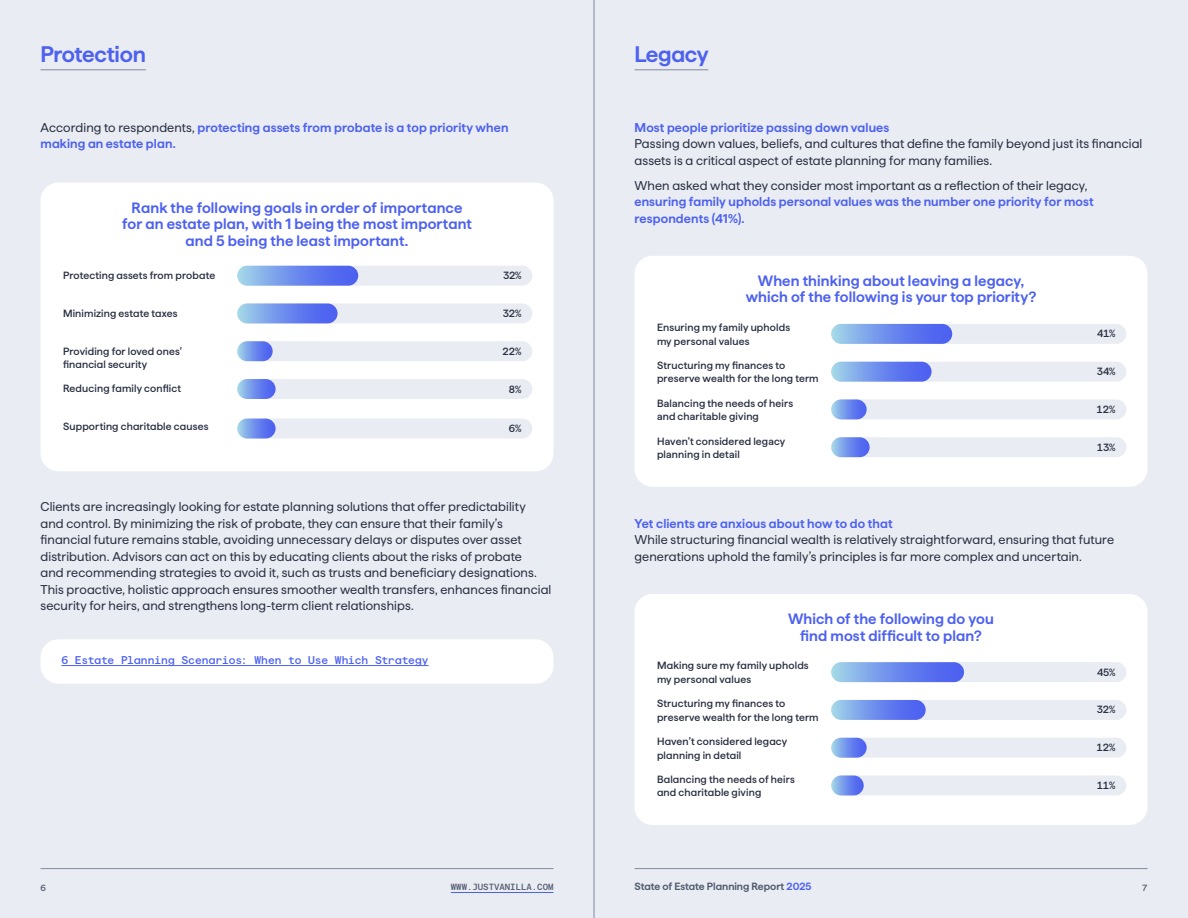
<style>
.page{position:relative;width:1188px;height:918px;background:#fff}
.page>*{position:absolute;margin:0;border:0;box-sizing:border-box;transform-origin:0 0}
.t1{font:600 22.5px "Haffer";letter-spacing:-.015em;color:#4d61f0}
.t2{font:600 15px/16.5px "Haffer";letter-spacing:.01em;color:#4d61f0;text-align:center}
.t3{font:12.75px/16.5px "Haffer";letter-spacing:.01em;color:#282f41}
.t4{font:600 12.75px/16.5px "Haffer";letter-spacing:.01em;color:#4d61f0}
.t5{font:500 11.25px "Matter Mono";letter-spacing:-.005em;color:#4d61f0}
.t6{font:500 10.5px/13.5px "Haffer";letter-spacing:.015em;color:#282f41}
.t7{font:500 10.5px "Matter Mono";letter-spacing:-.01em;color:#282f41}
.t8{font:600 10.5px "Haffer";color:#515a6f}
.t9{font:500 9px "Matter Mono";color:#515a6f}
.s1{font-weight:400;color:#282f41}
.s2{color:#4d61f0}
</style>
<div class="page">
<div style="left:580px;top:0;width:608px;height:918px;background:#e9ecf2"></div>
<div style="left:0;top:0;width:594px;height:918px;background:#e9ecf2"></div>
<hr style="left:634px;top:868px;width:514px;height:1px;background:#808a9e">
<hr style="left:40px;top:868px;width:514px;height:1px;background:#808a9e">
<hr style="left:451px;top:892px;width:103px;height:1px;background:#4d61f0">
<hr style="left:634px;top:69px;width:74px;height:1px;background:#808a9e">
<hr style="left:40px;top:69px;width:106px;height:1px;background:#808a9e">
<div style="left:634px;top:256px;width:514px;height:231px;background:#fff;border-radius:18px"></div>
<div style="left:40px;top:183px;width:514px;height:288px;background:#fff;border-radius:18px"></div>
<div style="left:634px;top:594px;width:514px;height:231px;background:#fff;border-radius:18px"></div>
<div style="left:831px;top:324px;width:295px;height:20px;background:#e9ecf2;border-radius:10px"></div>
<div style="left:237px;top:266px;width:295px;height:20px;background:#e9ecf2;border-radius:10px"></div>
<div style="left:831px;top:662px;width:295px;height:20px;background:#e9ecf2;border-radius:10px"></div>
<div style="left:831px;top:324px;width:121px;height:20px;background:linear-gradient(to right,#9dcee9,#4251f1);border-radius:10px"></div>
<div style="left:237px;top:266px;width:121px;height:20px;background:linear-gradient(to right,#9dcee9,#4252f1);border-radius:10px"></div>
<div style="left:831px;top:662px;width:133px;height:20px;background:linear-gradient(to right,#9dcee9,#4151f1);border-radius:10px"></div>
<div style="left:831px;top:362px;width:295px;height:20px;background:#e9ecf2;border-radius:10px"></div>
<div style="left:237px;top:303px;width:295px;height:20px;background:#e9ecf2;border-radius:10px"></div>
<div style="left:831px;top:700px;width:295px;height:20px;background:#e9ecf2;border-radius:10px"></div>
<div style="left:831px;top:362px;width:101px;height:20px;background:linear-gradient(to right,#9dcde9,#4352f1);border-radius:10px"></div>
<div style="left:237px;top:303px;width:101px;height:20px;background:linear-gradient(to right,#9ccde9,#4353f1);border-radius:10px"></div>
<div style="left:831px;top:700px;width:95px;height:20px;background:linear-gradient(to right,#9dcde9,#4252f1);border-radius:10px"></div>
<div style="left:831px;top:399px;width:295px;height:20px;background:#e9ecf2;border-radius:10px"></div>
<div style="left:237px;top:341px;width:295px;height:20px;background:#e9ecf2;border-radius:10px"></div>
<div style="left:831px;top:738px;width:295px;height:20px;background:#e9ecf2;border-radius:10px"></div>
<svg style="left:831px;top:399px;width:36px;height:20px"></svg>
<svg style="left:237px;top:341px;width:36px;height:20px"></svg>
<svg style="left:831px;top:738px;width:36px;height:20px"></svg>
<div style="left:831px;top:437px;width:295px;height:20px;background:#e9ecf2;border-radius:10px"></div>
<div style="left:237px;top:379px;width:295px;height:20px;background:#e9ecf2;border-radius:10px"></div>
<div style="left:237px;top:419px;width:295px;height:20px;background:#e9ecf2;border-radius:10px"></div>
<div style="left:831px;top:776px;width:295px;height:19px;background:#e9ecf2;border-radius:10px"></div>
<svg style="left:831px;top:437px;width:39px;height:20px"></svg>
<div style="left:237px;top:379px;width:39px;height:20px;background:linear-gradient(to right,#9dcde9,#4555f1);border-radius:10px"></div>
<div style="left:237px;top:419px;width:39px;height:20px;background:linear-gradient(to right,#9ecde9,#4555f1);border-radius:10px"></div>
<svg style="left:831px;top:776px;width:33px;height:19px"></svg>
<hr style="left:594px;top:0;width:1px;height:918px;background:#808a9e">
<div style="left:40px;top:639px;width:514px;height:45px;background:#fff;border-radius:18px"></div>
<hr style="left:61px;top:665px;width:368px;height:1px;background:#4d61f0">
<h1 class="t1" style="left:40px;top:37px;width:107px">Protection</h1>
<h1 class="t1" style="left:634px;top:37px;width:76px">Legacy</h1>
<p class="t4" style="left:41px;top:118px;width:470px"><span class="s1">According to respondents,</span> protecting assets from probate is a top priority when making an estate plan.</p>
<p class="t2" style="left:122px;top:198px;width:351px">Rank the following goals in order of importance for an estate plan, with 1 being the most important and 5 being the least important.</p>
<p class="t6" style="left:63px;top:268px;width:154px">Protecting assets from probate</p>
<p class="t6" style="left:63px;top:305px;width:116px">Minimizing estate taxes</p>
<p class="t6" style="left:63px;top:343px;width:121px">Providing for loved ones’ financial security</p>
<p class="t6" style="left:63px;top:381px;width:120px">Reducing family conflict</p>
<p class="t6" style="left:63px;top:419px;width:147px">Supporting charitable causes</p>
<p class="t7" style="left:503px;top:268px;width:20px">32%</p>
<p class="t7" style="left:503px;top:305px;width:20px">32%</p>
<p class="t7" style="left:503px;top:343px;width:20px">22%</p>
<p class="t7" style="left:509px;top:381px;width:14px">8%</p>
<p class="t7" style="left:509px;top:420px;width:14px">6%</p>
<p class="t3" style="left:41px;top:498px;width:512px">Clients are increasingly looking for estate planning solutions that offer predictability and control. By minimizing the risk of probate, they can ensure that their family’s financial future remains stable, avoiding unnecessary delays or disputes over asset distribution. Advisors can act on this by educating clients about the risks of probate<br>and recommending strategies to avoid it, such as trusts and beneficiary designations.<br>This proactive, holistic approach ensures smoother wealth transfers, enhances financial security for heirs, and strengthens long-term client relationships.</p>
<p class="t5" style="left:61px;top:652px;width:369px">6 Estate Planning Scenarios: When to Use Which Strategy</p>
<p class="t4" style="left:634px;top:118px;width:256px">Most people prioritize passing down values</p>
<p class="t3" style="left:634px;top:135px;width:509px">Passing down values, beliefs, and cultures that define the family beyond just its financial assets is a critical aspect of estate planning for many families.</p>
<p class="t3" style="left:634px;top:176px;width:454px">When asked what they consider most important as a reflection of their legacy,</p>
<p class="t4" style="left:634px;top:192px;width:461px">ensuring family upholds personal values was the number one priority for most respondents (41%).</p>
<p class="t2" style="left:746px;top:271px;width:292px">When thinking about leaving a legacy, which of the following is your top priority?</p>
<p class="t6" style="left:657px;top:320px;width:135px">Ensuring my family upholds my personal values</p>
<p class="t6" style="left:657px;top:358px;width:163px">Structuring my finances to preserve wealth for the long term</p>
<p class="t6" style="left:657px;top:395px;width:138px">Balancing the needs of heirs and charitable giving</p>
<p class="t6" style="left:657px;top:433px;width:130px">Haven’t considered legacy planning in detail</p>
<p class="t7" style="left:1097px;top:326px;width:20px">41%</p>
<p class="t7" style="left:1097px;top:364px;width:20px">34%</p>
<p class="t7" style="left:1097px;top:401px;width:20px">12%</p>
<p class="t7" style="left:1097px;top:439px;width:20px">13%</p>
<p class="t4" style="left:634px;top:514px;width:260px">Yet clients are anxious about how to do that</p>
<p class="t3" style="left:634px;top:531px;width:481px">While structuring financial wealth is relatively straightforward, ensuring that future generations uphold the family’s principles is far more complex and uncertain.</p>
<p class="t2" style="left:788px;top:609px;width:207px">Which of the following do you find most difficult to plan?</p>
<p class="t6" style="left:657px;top:658px;width:153px">Making sure my family upholds my personal values</p>
<p class="t6" style="left:657px;top:696px;width:163px">Structuring my finances to preserve wealth for the long term</p>
<p class="t6" style="left:657px;top:734px;width:132px">Haven’t considered legacy planning in detail</p>
<p class="t6" style="left:657px;top:771px;width:139px">Balancing the needs of heirs and charitable giving</p>
<p class="t7" style="left:1097px;top:664px;width:20px">45%</p>
<p class="t7" style="left:1097px;top:702px;width:20px">32%</p>
<p class="t7" style="left:1097px;top:740px;width:20px">12%</p>
<p class="t7" style="left:1097px;top:777px;width:20px">11%</p>
<p class="t9" style="left:41px;top:881px;width:7px">6</p>
<p class="t9" style="left:451px;top:880px;width:104px">WWW.JUSTVANILLA.COM</p>
<p class="t8" style="left:634px;top:878px;width:179px">State of Estate Planning Report <span class="s2">2025</span></p>
<p class="t9" style="left:1142px;top:881px;width:7px">7</p>
</div>
